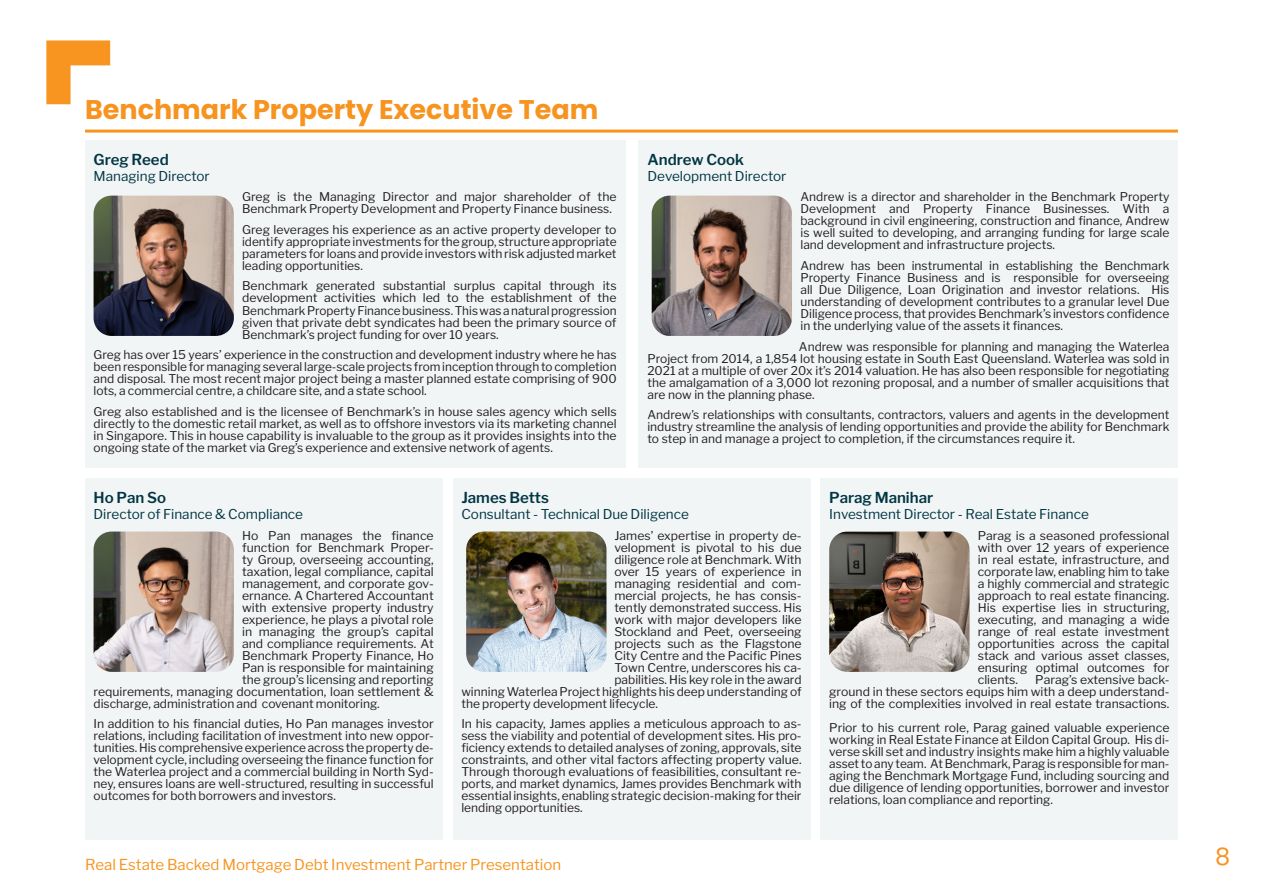
<style>
.page{position:relative;width:1263px;height:893px;background:#fff}
.page>*{position:absolute;margin:0;border:0;box-sizing:border-box;transform-origin:0 0}
.Section_Heading{font:700 27px "Poppins";color:#f79420}
.t1{font:24px "Poppins";color:#f79420}
.t2{font:15px "Libre Franklin";color:#f79420}
.t3{font:600 15px "Libre Franklin";color:#013642}
.t4{font:13.5px "Libre Franklin";color:#013642}
.Body_Basic{font:12px/12px "Libre Franklin";color:#231f20;text-align:justify}
</style>
<div class="page">
<svg style="left:46px;top:40px;width:64px;height:64px"></svg>
<hr style="left:85px;top:130px;width:1093px;height:3px;background:#f79420">
<div style="left:85px;top:140px;width:540px;height:328px;background:#f2f5f6"></div>
<div style="left:639px;top:140px;width:539px;height:328px;background:#f2f5f6"></div>
<div style="left:85px;top:478px;width:357px;height:362px;background:#f2f5f6"></div>
<div style="left:453px;top:478px;width:357px;height:362px;background:#f2f5f6"></div>
<div style="left:821px;top:478px;width:357px;height:362px;background:#f2f5f6"></div>
<img style="left:652px;top:196px;width:140px;height:140px">
<img style="left:94px;top:531px;width:140px;height:141px">
<img style="left:466px;top:531px;width:140px;height:141px">
<img style="left:829px;top:531px;width:140px;height:141px">
<img style="left:94px;top:196px;width:140px;height:140px">
<p class="Section_Heading" style="left:85px;top:94px;width:515px">Benchmark Property Executive Team</p>
<p class="t3" style="left:94px;top:150px;width:77px">Greg Reed</p>
<p class="t4" style="left:94px;top:168px;width:118px">Managing Director</p>
<p class="Body_Basic" style="left:242px;top:191px;width:376px">Greg is the Managing Director and major shareholder of the<br>Benchmark Property Development and Property Finance business.</p>
<p class="Body_Basic" style="left:242px;top:224px;width:376px">Greg leverages his experience as an active property developer to identify appropriate investments for the group, structure appropriate parameters for loans and provide investors with risk adjusted market leading opportunities.</p>
<p class="Body_Basic" style="left:242px;top:280px;width:376px">Benchmark generated substantial surplus capital through its development activities which led to the establishment of the Benchmark Property Finance business. This was a natural progression given that private debt syndicates had been the primary source of Benchmark’s project funding for over 10 years.</p>
<p class="Body_Basic" style="left:94px;top:349px;width:525px">Greg has over 15 years’ experience in the construction and development industry where he has been responsible for managing several large-scale projects from inception through to completion and disposal. The most recent major project being a master planned estate comprising of 900 lots, a commercial centre, a childcare site, and a state school.</p>
<p class="Body_Basic" style="left:94px;top:405px;width:525px">Greg also established and is the licensee of Benchmark’s in house sales agency which sells directly to the domestic retail market, as well as to offshore investors via its marketing channel in Singapore. This in house capability is invaluable to the group as it provides insights into the ongoing state of the market via Greg’s experience and extensive network of agents.</p>
<p class="t3" style="left:647px;top:150px;width:98px">Andrew Cook</p>
<p class="t4" style="left:647px;top:168px;width:140px">Development Director</p>
<p class="Body_Basic" style="left:800px;top:191px;width:370px">Andrew is a director and shareholder in the Benchmark Property Development and Property Finance Businesses. With a background in civil engineering, construction and finance, Andrew is well suited to developing, and arranging funding for large scale land development and infrastructure projects.</p>
<p class="Body_Basic" style="left:800px;top:260px;width:370px">Andrew has been instrumental in establishing the Benchmark Property Finance Business and is responsible for overseeing all Due Diligence, Loan Origination and investor relations. His understanding of development contributes to a granular level Due Diligence process, that provides Benchmark’s investors confidence in the underlying value of the assets it finances.</p>
<p class="Body_Basic" style="left:647px;top:340px;width:523px;text-indent:152px">Andrew was responsible for planning and managing the Waterlea Project from 2014, a 1,854 lot housing estate in South East Queensland. Waterlea was sold in 2021 at a multiple of over 20x it’s 2014 valuation. He has also been responsible for negotiating the amalgamation of a 3,000 lot rezoning proposal, and a number of smaller acquisitions that are now in the planning phase.</p>
<p class="Body_Basic" style="left:647px;top:409px;width:523px">Andrew’s relationships with consultants, contractors, valuers and agents in the development industry streamline the analysis of lending opportunities and provide the ability for Benchmark to step in and manage a project to completion, if the circumstances require it.</p>
<p class="t3" style="left:94px;top:488px;width:74px">Ho Pan So</p>
<p class="t4" style="left:94px;top:506px;width:211px">Director of Finance &amp; Compliance</p>
<p class="Body_Basic" style="left:242px;top:529px;width:193px">Ho Pan manages the finance</p>
<p class="Body_Basic" style="left:242px;top:541px;width:193px">function for Benchmark Proper-</p>
<p class="Body_Basic" style="left:242px;top:553px;width:193px">ty Group, overseeing accounting,</p>
<p class="Body_Basic" style="left:242px;top:565px;width:193px">taxation, legal compliance, capital</p>
<p class="Body_Basic" style="left:242px;top:577px;width:193px">management, and corporate gov-</p>
<p class="Body_Basic" style="left:242px;top:589px;width:193px">ernance. A Chartered Accountant</p>
<p class="Body_Basic" style="left:242px;top:601px;width:193px">with extensive property industry</p>
<p class="Body_Basic" style="left:242px;top:613px;width:193px">experience, he plays a pivotal role</p>
<p class="Body_Basic" style="left:242px;top:625px;width:193px">in managing the group’s capital</p>
<p class="Body_Basic" style="left:242px;top:637px;width:193px">and compliance requirements. At</p>
<p class="Body_Basic" style="left:242px;top:649px;width:193px">Benchmark Property Finance, Ho</p>
<p class="Body_Basic" style="left:242px;top:661px;width:193px">Pan is responsible for maintaining</p>
<p class="Body_Basic" style="left:242px;top:673px;width:193px">the group’s licensing and reporting</p>
<p class="Body_Basic" style="left:94px;top:685px;width:342px">requirements, managing documentation, loan settlement &amp;</p>
<p class="Body_Basic" style="left:94px;top:697px;width:288px">discharge, administration and covenant monitoring.</p>
<p class="Body_Basic" style="left:94px;top:718px;width:342px">In addition to his financial duties, Ho Pan manages investor relations, including facilitation of investment into new oppor&shy;tunities. His comprehensive experience across the property de&shy;velopment cycle, including overseeing the finance function for the Waterlea project and a commercial building in North Syd&shy;ney, ensures loans are well-structured, resulting in successful outcomes for both borrowers and investors.</p>
<p class="t3" style="left:461px;top:488px;width:89px">James Betts</p>
<p class="t4" style="left:461px;top:506px;width:229px">Consultant - Technical Due Diligence</p>
<p class="Body_Basic" style="left:614px;top:529px;width:189px">James’ expertise in property de-</p>
<p class="Body_Basic" style="left:614px;top:541px;width:189px">velopment is pivotal to his due</p>
<p class="Body_Basic" style="left:614px;top:553px;width:189px">diligence role at Benchmark. With</p>
<p class="Body_Basic" style="left:614px;top:565px;width:189px">over 15 years of experience in</p>
<p class="Body_Basic" style="left:614px;top:577px;width:189px">managing residential and com-</p>
<p class="Body_Basic" style="left:614px;top:589px;width:189px">mercial projects, he has consis-</p>
<p class="Body_Basic" style="left:614px;top:601px;width:189px">tently demonstrated success. His</p>
<p class="Body_Basic" style="left:614px;top:613px;width:189px">work with major developers like</p>
<p class="Body_Basic" style="left:614px;top:625px;width:189px">Stockland and Peet, overseeing</p>
<p class="Body_Basic" style="left:614px;top:637px;width:189px">projects such as the Flagstone</p>
<p class="Body_Basic" style="left:614px;top:649px;width:189px">City Centre and the Pacific Pines</p>
<p class="Body_Basic" style="left:614px;top:661px;width:189px">Town Centre, underscores his ca-</p>
<p class="Body_Basic" style="left:614px;top:673px;width:189px">pabilities. His key role in the award</p>
<p class="Body_Basic" style="left:461px;top:685px;width:342px">winning Waterlea Project highlights his deep understanding of</p>
<p class="Body_Basic" style="left:461px;top:697px;width:198px">the property development lifecycle.</p>
<p class="Body_Basic" style="left:461px;top:718px;width:342px">In his capacity, James applies a meticulous approach to as&shy;sess the viability and potential of development sites. His pro&shy;ficiency extends to detailed analyses of zoning, approvals, site constraints, and other vital factors affecting property value.<br>Through thorough evaluations of feasibilities, consultant re&shy;ports, and market dynamics, James provides Benchmark with essential insights, enabling strategic decision-making for their lending opportunities.</p>
<p class="t2" style="left:85px;top:855px;width:478px">Real Estate Backed Mortgage Debt Investment Partner Presentation</p>
<p class="t3" style="left:829px;top:488px;width:105px">Parag Manihar</p>
<p class="t4" style="left:829px;top:506px;width:261px">Investment Director - Real Estate Finance</p>
<p class="Body_Basic" style="left:978px;top:529px;width:193px">Parag is a seasoned professional with over 12 years of experience in real estate, infrastructure, and corporate law, enabling him to take a highly commercial and strategic approach to real estate financing.<br>His expertise lies in structuring, executing, and managing a wide range of real estate investment opportunities across the capital stack and various asset classes, ensuring optimal outcomes for clients.</p>
<p class="Body_Basic" style="left:829px;top:673px;width:342px;text-indent:206px">Parag’s extensive back&shy;ground in these sectors equips him with a deep understand&shy;ing of the complexities involved in real estate transactions.</p>
<p class="Body_Basic" style="left:829px;top:721px;width:342px">Prior to his current role, Parag gained valuable experience working in Real Estate Finance at Eildon Capital Group. His di&shy;verse skill set and industry insights make him a highly valuable asset to any team. At Benchmark, Parag is responsible for man&shy;aging the Benchmark Mortgage Fund, including sourcing and due diligence of lending opportunities, borrower and investor relations, loan compliance and reporting.</p>
<h2 class="t1" style="left:1215px;top:842px;width:17px">8</h2>
</div>
